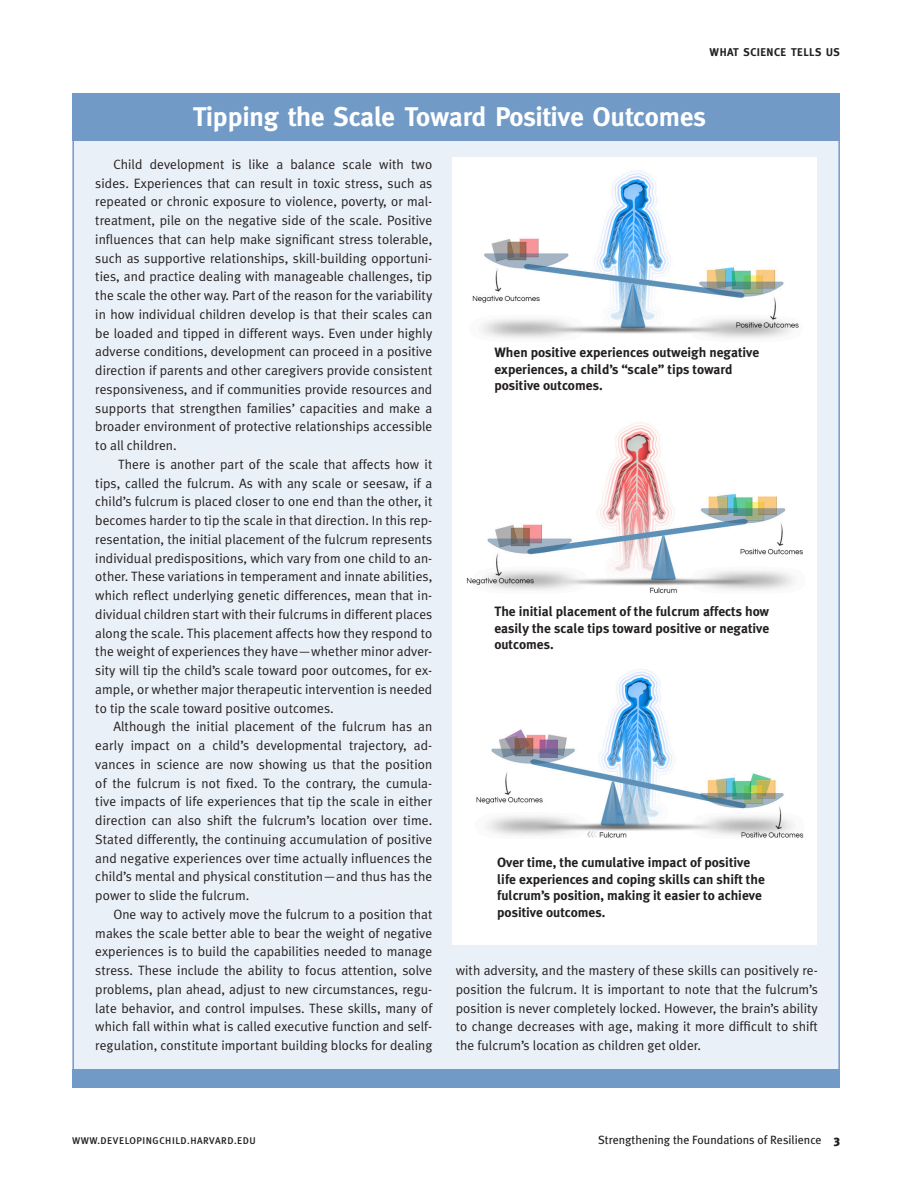
<style>
.page{position:relative;width:912px;height:1188px;background:#fff}
.page>*{position:absolute;margin:0;border:0;box-sizing:border-box;transform-origin:0 0}
.t1{font:700 27px "Meta";color:#fff}
.Box_text{font:13.5px/18.8px "Meta Plus Normal";letter-spacing:.005em;color:#231f20;text-align:justify}
.graph_source{font:700 13.5px/16.5px "Meta Plus";color:#231f20}
.footer_right{font:12px "Meta Plus";color:#231f20}
.header_right{font:700 11.25px "Meta";letter-spacing:.04em;color:#231f20}
.footer_right-2{font:500 9.75px "Meta Plus";letter-spacing:.05em;color:#231f20}
.s1{font-weight:900}
</style>
<div class="page">
<div style="left:72px;top:93px;width:767px;height:995px;background:#eaf0f7;border:2px solid #719ac7"></div>
<div style="left:452px;top:157px;width:364px;height:787px;background:#fff"></div>
<img style="left:476px;top:670px;width:328px;height:168px">
<img style="left:472px;top:170px;width:327px;height:169px">
<div style="left:72px;top:93px;width:767px;height:47px;background:#719ac7"></div>
<img style="left:466px;top:422px;width:337px;height:172px">
<div style="left:72px;top:1069px;width:767px;height:19px;background:#719ac7"></div>
<p class="header_right" style="left:709px;top:46px;width:132px">WHAT SCIENCE TELLS US</p>
<p class="t1" style="left:193px;top:101px;width:514px">Tipping the Scale Toward Positive Outcomes</p>
<p class="Box_text" style="left:95px;top:155px;width:338px;text-indent:18px">Child development is like a balance scale with two sides. Experiences that can result in toxic stress, such as repeated or chronic exposure to violence, poverty, or mal&shy;treatment, pile on the negative side of the scale. Positive influences that can help make significant stress tolerable, such as supportive relationships, skill-building opportuni&shy;ties, and practice dealing with manageable challenges, tip the scale the other way. Part of the reason for the variability in how individual children develop is that their scales can be loaded and tipped in different ways. Even under highly adverse conditions, development can proceed in a positive direction if parents and other caregivers provide consistent responsiveness, and if communities provide resources and supports that strengthen families’ capacities and make a broader environment of protective relationships accessible to all children.</p>
<p class="Box_text" style="left:95px;top:455px;width:338px;text-indent:23px">There is another part of the scale that affects how it tips, called the fulcrum. As with any scale or seesaw, if a child’s fulcrum is placed closer to one end than the other, it becomes harder to tip the scale in that direction. In this rep&shy;resentation, the initial placement of the fulcrum represents individual predispositions, which vary from one child to an&shy;other. These variations in temperament and innate abilities, which reflect underlying genetic differences, mean that in&shy;dividual children start with their fulcrums in different places along the scale. This placement affects how they respond to the weight of experiences they have—whether minor adver&shy;sity will tip the child’s scale toward poor outcomes, for ex&shy;ample, or whether major therapeutic intervention is needed to tip the scale toward positive outcomes.</p>
<p class="Box_text" style="left:95px;top:717px;width:338px;text-indent:18px">Although the initial placement of the fulcrum has an early impact on a child’s developmental trajectory, ad&shy;vances in science are now showing us that the position of the fulcrum is not fixed. To the contrary, the cumula&shy;tive impacts of life experiences that tip the scale in either direction can also shift the fulcrum’s location over time.<br>Stated differently, the continuing accumulation of positive and negative experiences over time actually influences the child’s mental and physical constitution—and thus has the power to slide the fulcrum.</p>
<p class="Box_text" style="left:95px;top:905px;width:338px;text-indent:18px">One way to actively move the fulcrum to a position that makes the scale better able to bear the weight of negative experiences is to build the capabilities needed to manage stress. These include the ability to focus attention, solve problems, plan ahead, adjust to new circumstances, regu&shy;late behavior, and control impulses. These skills, many of which fall within what is called executive function and self&shy;regulation, constitute important building blocks for dealing</p>
<p class="graph_source" style="left:494px;top:344px;width:266px">When positive experiences outweigh negative experiences, a child’s “scale” tips toward positive outcomes.</p>
<p class="graph_source" style="left:494px;top:603px;width:276px;text-align:justify">The initial placement of the fulcrum affects how easily the scale tips toward positive or negative outcomes.</p>
<p class="graph_source" style="left:497px;top:854px;width:269px">Over time, the cumulative impact of positive life experiences and coping skills can shift the fulcrum’s position, making it easier to achieve positive outcomes.</p>
<p class="Box_text" style="left:455px;top:961px;width:363px">with adversity, and the mastery of these skills can positively re&shy;position the fulcrum. It is important to note that the fulcrum’s position is never completely locked. However, the brain’s ability to change decreases with age, making it more difficult to shift the fulcrum’s location as children get older.</p>
<p class="footer_right-2" style="left:72px;top:1135px;width:185px">WWW.DEVELOPINGCHILD.HARVARD.EDU</p>
<p class="footer_right" style="left:598px;top:1133px;width:243px">Strengthening the Foundations of Resilience <span class="s1">3</span></p>
</div>
